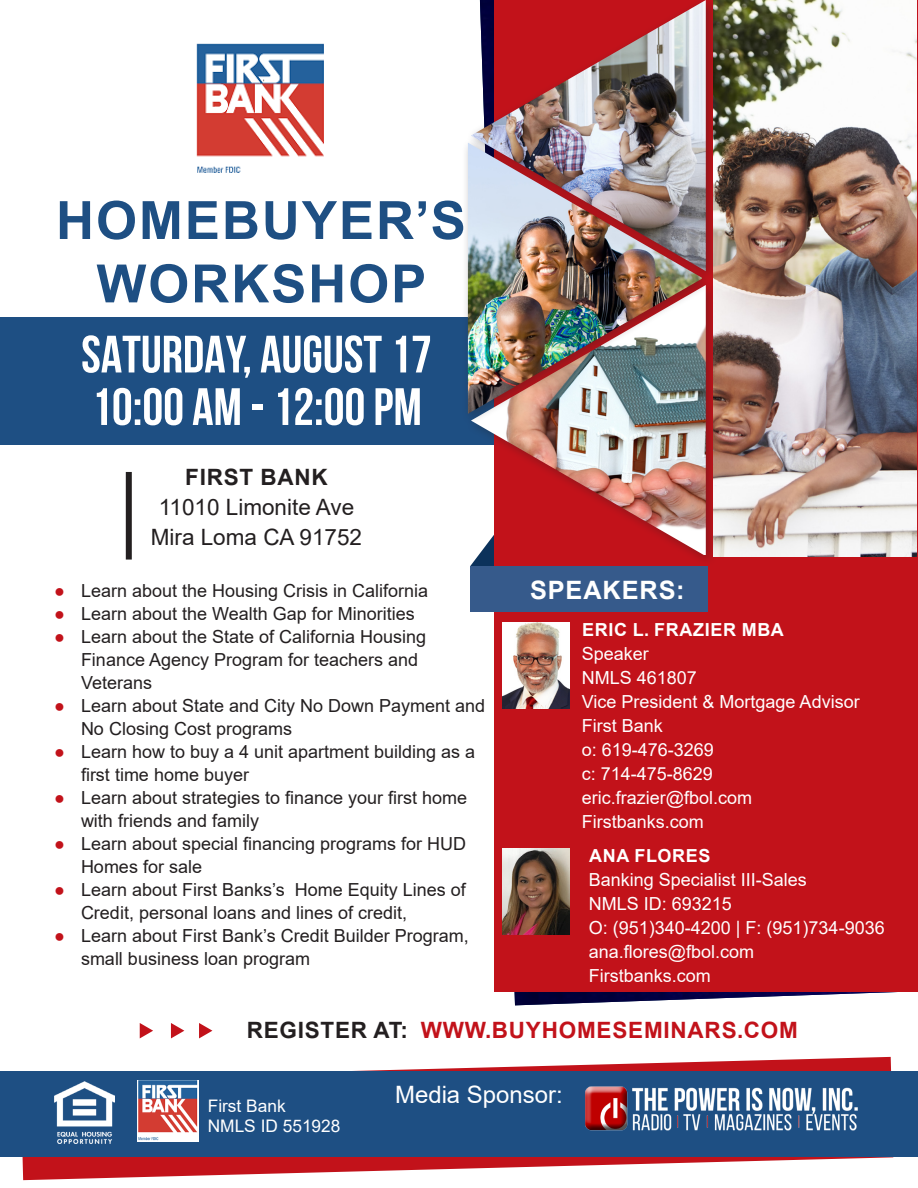
<style>
.page{position:relative;width:918px;height:1188px;background:#fff}
.page>*{position:absolute;margin:0;border:0;box-sizing:border-box;transform-origin:0 0}
.t1{font:700 52.8px "Arial";letter-spacing:.035em;color:#1e4f83}
.t2{font:700 52.5px/52.5px "Bebas Neue";color:#fff}
.t3{font:700 25.35px "Arial";letter-spacing:.035em;color:#fff}
.t4{font:24px "Arial";color:#fff}
.t5{font:700 22.5px "Arial";letter-spacing:.035em;color:#c2121a}
.t6{font:22.5px "Arial";color:#231f20}
.t7{font:700 22.5px "Arial";letter-spacing:.035em;color:#231f20}
.t8{font:18px/23px "Arial";color:#231f20}
.t9{font:18px "Arial";color:#fff}
.t10{font:700 18px "Arial";letter-spacing:.035em;color:#fff}
.t11{font:17.25px "Arial";color:#fff}
.s1{font-weight:700;color:#c2121a}
.s2{color:#231f20}
</style>
<div class="page">
<svg style="left:22px;top:1057px;width:871px;height:123px"></svg>
<div style="left:0;top:318px;width:593px;height:127px;background:#1e4f83"></div>
<img style="left:494px;top:612px;width:403px;height:393px">
<div style="left:495px;top:0;width:423px;height:992px;background:#c2121a"></div>
<div style="left:0;top:1071px;width:918px;height:86px;background:#1e4f83"></div>
<div style="left:470px;top:566px;width:238px;height:46px;background:#365a8b"></div>
<img style="left:502px;top:622px;width:67px;height:87px">
<img style="left:196px;top:43px;width:128px;height:130px">
<svg style="left:199px;top:1023px;width:13px;height:15px"></svg>
<svg style="left:171px;top:1023px;width:13px;height:15px"></svg>
<svg style="left:140px;top:1023px;width:13px;height:15px"></svg>
<img style="left:585px;top:1086px;width:273px;height:45px">
<div style="left:466px;top:280px;width:252px;height:287px;background:#231f20;opacity:.35"></div>
<img style="left:471px;top:424px;width:235px;height:131px">
<div style="left:466px;top:0;width:252px;height:282px;background:#231f20;opacity:.35"></div>
<img style="left:471px;top:0;width:235px;height:138px">
<div style="left:462px;top:138px;width:251px;height:286px;background:#231f20;opacity:.35"></div>
<img style="left:468px;top:143px;width:234px;height:271px">
<img style="left:713px;top:0;width:204px;height:556px">
<div style="left:126px;top:472px;width:6px;height:88px;background:#231f20"></div>
<img style="left:502px;top:849px;width:67px;height:86px">
<img style="left:138px;top:1080px;width:61px;height:62px">
<img style="left:54px;top:1081px;width:60px;height:62px">
<p class="t1" style="left:56px;top:183px;width:411px">HOMEBUYER’S</p>
<p class="t1" style="left:96px;top:247px;width:331px">WORKSHOP</p>
<p class="t2" style="left:81px;top:327px;width:352px">SATURDAY, AUGUST 17<br>10:00 AM - 12:00 PM</p>
<p class="t7" style="left:185px;top:461px;width:144px">FIRST BANK</p>
<p class="t6" style="left:159px;top:492px;width:197px">11010 Limonite Ave</p>
<p class="t6" style="left:151px;top:522px;width:213px">Mira Loma CA 91752</p>
<p class="t8" style="left:54px;top:579px;width:376px"><span class="s1">●</span> Learn about the Housing Crisis in California</p>
<p class="t8" style="left:54px;top:602px;width:362px"><span class="s1">●</span> Learn about the Wealth Gap for Minorities</p>
<p class="t8" style="left:81px;top:625px;width:347px;text-indent:-27px"><span class="s1">●</span> Learn about the State of California Housing<br>Finance Agency Program for teachers and<br>Veterans</p>
<p class="t8" style="left:81px;top:694px;width:406px;text-indent:-27px"><span class="s1">●</span> Learn about State and City No Down Payment and<br>No Closing Cost programs</p>
<p class="t8" style="left:81px;top:740px;width:396px;text-indent:-27px"><span class="s1">●</span> Learn how to buy a 4 unit apartment building as a first time home buyer</p>
<p class="t8" style="left:81px;top:786px;width:388px;text-indent:-27px"><span class="s1">●</span> Learn about strategies to finance your first home with friends and family</p>
<p class="t8" style="left:81px;top:832px;width:387px;text-indent:-27px"><span class="s1">●</span> Learn about special financing programs for HUD<br>Homes for sale</p>
<p class="t8" style="left:81px;top:878px;width:386px;text-indent:-27px"><span class="s1">●</span> Learn about First Banks’s Home Equity Lines of<br>Credit, personal loans and lines of credit,</p>
<p class="t8" style="left:81px;top:924px;width:389px;text-indent:-27px"><span class="s1">●</span> Learn about First Bank’s Credit Builder Program, small business loan program</p>
<p class="t3" style="left:530px;top:572px;width:156px">SPEAKERS:</p>
<p class="t10" style="left:582px;top:617px;width:203px">ERIC L. FRAZIER MBA</p>
<p class="t9" style="left:582px;top:641px;width:69px">Speaker</p>
<p class="t9" style="left:582px;top:665px;width:117px">NMLS 461807</p>
<p class="t9" style="left:582px;top:689px;width:279px">Vice President &amp; Mortgage Advisor</p>
<p class="t9" style="left:582px;top:713px;width:83px">First Bank</p>
<p class="t9" style="left:582px;top:737px;width:134px">o: 619-476-3269</p>
<p class="t9" style="left:582px;top:761px;width:133px">c: 714-475-8629</p>
<p class="t9" style="left:582px;top:785px;width:172px">eric.frazier@fbol.com</p>
<p class="t9" style="left:582px;top:809px;width:124px">Firstbanks.com</p>
<p class="t10" style="left:589px;top:843px;width:123px">ANA FLORES</p>
<p class="t9" style="left:589px;top:867px;width:220px">Banking Specialist III-Sales</p>
<p class="t9" style="left:589px;top:891px;width:145px">NMLS ID: 693215</p>
<p class="t9" style="left:589px;top:915px;width:297px">O: (951)340-4200 | F: (951)734-9036</p>
<p class="t9" style="left:589px;top:939px;width:167px">ana.flores@fbol.com</p>
<p class="t9" style="left:589px;top:963px;width:124px">Firstbanks.com</p>
<p class="t5" style="left:247px;top:1015px;width:553px"><span class="s2">REGISTER AT:</span> WWW.BUYHOMESEMINARS.COM</p>
<p class="t11" style="left:208px;top:1095px;width:79px">First Bank</p>
<p class="t11" style="left:208px;top:1114px;width:134px">NMLS ID 551928</p>
<p class="t4" style="left:395px;top:1078px;width:169px">Media Sponsor:</p>
</div>
